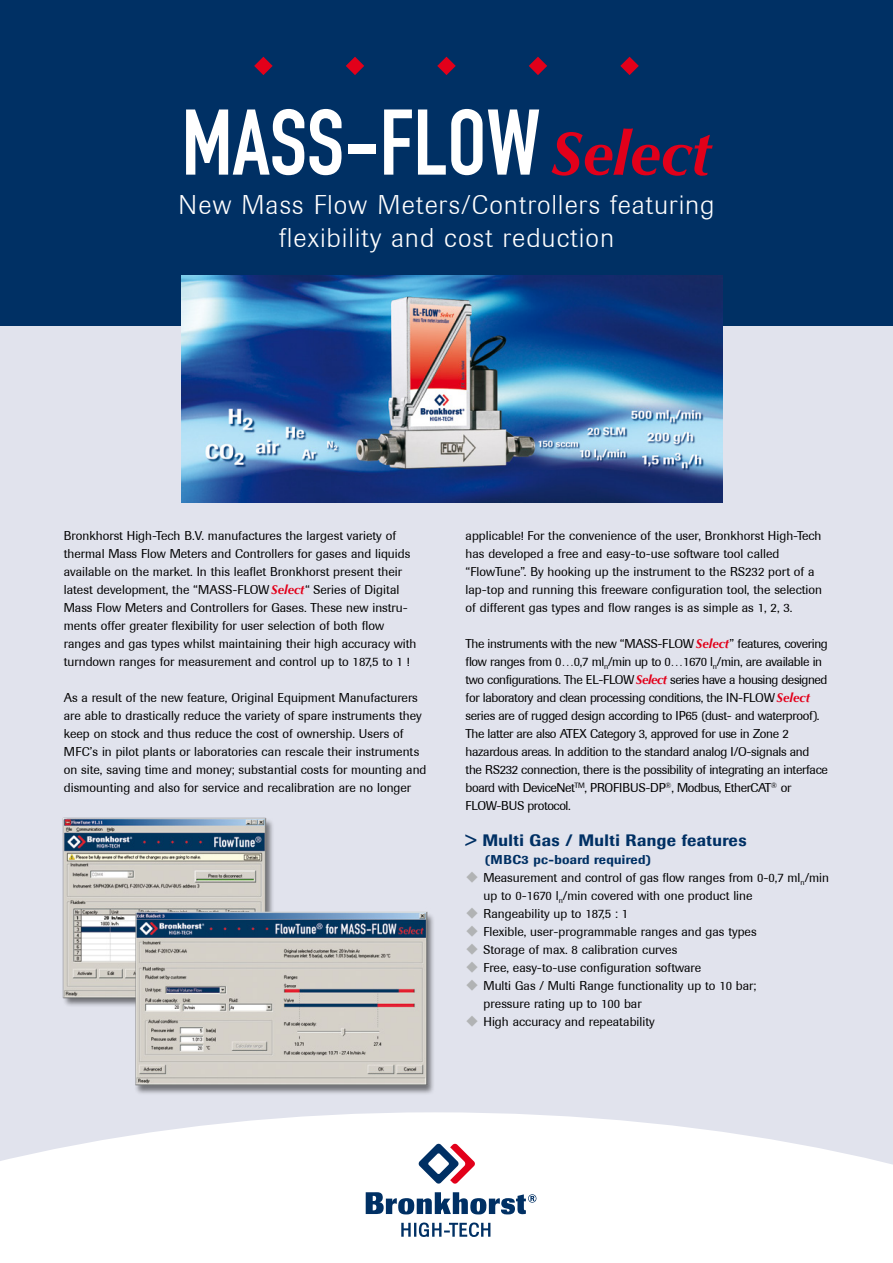
<style>
.page{position:relative;width:893px;height:1263px;background:#fff}
.page>*{position:absolute;margin:0;border:0;box-sizing:border-box;transform-origin:0 0}
.t1{font:91.5px "DIN Engschrift";color:#fff}
.t2{font:300 27px "Berthold Imago";letter-spacing:.05em;color:#fff}
.Alineakop{font:500 16.5px "Berthold Imago";letter-spacing:.025em;color:#003064}
.Plat{font:12.75px/18px "Berthold Imago";color:#000}
.Plat-2{font:12.75px/18px "Berthold Imago";letter-spacing:-.025em;color:#000}
.Alineakop-2{font:500 12.75px "Berthold Imago";letter-spacing:.025em;color:#003064}
.s1{font-family:"Optima LT Std";font-weight:700;font-style:italic;font-size:61.5px;color:#e2001a}
.s2{font-family:"Optima LT Std";font-weight:700;font-style:italic;color:#e2001a}
.s3{color:#b1b3b4}
</style>
<div class="page">
<div style="left:0;top:301px;width:893px;height:962px;background:#e1e3ed"></div>
<div style="left:0;top:0;width:893px;height:325px;background:#003064"></div>
<svg style="left:0;top:1112px;width:893px;height:151px;background:#fbfbfc"></svg>
<svg style="left:401px;top:1222px;width:89px;height:15px"></svg>
<svg style="left:418px;top:1143px;width:57px;height:41px;background:#b29db0"></svg>
<svg style="left:366px;top:1192px;width:170px;height:22px;background:#7a93ae"></svg>
<svg style="left:254px;top:57px;width:19px;height:18px"></svg>
<svg style="left:346px;top:57px;width:18px;height:18px"></svg>
<svg style="left:437px;top:57px;width:19px;height:18px"></svg>
<svg style="left:529px;top:57px;width:18px;height:18px"></svg>
<svg style="left:620px;top:57px;width:19px;height:18px"></svg>
<img style="left:62px;top:817px;width:211px;height:189px">
<img style="left:128px;top:903px;width:306px;height:191px">
<img style="left:181px;top:275px;width:541px;height:227px">
<p class="t1" style="left:182px;top:89px;width:531px">MASS-FLOW <span class="s1">Select</span></p>
<p class="t2" style="left:179px;top:190px;width:537px">New Mass Flow Meters/Controllers featuring</p>
<p class="t2" style="left:279px;top:223px;width:336px">flexibility and cost reduction</p>
<p class="Plat" style="left:64px;top:527px;width:354px">Bronkhorst High-Tech B.V. manufactures the largest variety of thermal Mass Flow Meters and Controllers for gases and liquids available on the market. In this leaflet Bronkhorst present their latest development, the “MASS-FLOW<span class="s2">Select</span>“ Series of Digital Mass Flow Meters and Controllers for Gases. These new instru&shy;ments offer greater flexibility for user selection of both flow ranges and gas types whilst maintaining their high accuracy with turndown ranges for measurement and control up to 187,5 to 1 !</p>
<p class="Plat" style="left:64px;top:689px;width:364px">As a result of the new feature, Original Equipment Manufacturers are able to drastically reduce the variety of spare instruments they keep on stock and thus reduce the cost of ownership. Users of MFC’s in pilot plants or laboratories can rescale their instruments on site, saving time and money; substantial costs for mounting and dismounting and also for service and recalibration are no longer</p>
<p class="Plat" style="left:466px;top:527px;width:358px">applicable! For the convenience of the user, Bronkhorst High-Tech has developed a free and easy-to-use software tool called “FlowTune”. By hooking up the instrument to the RS232 port of a lap-top and running this freeware configuration tool, the selection of different gas types and flow ranges is as simple as 1, 2, 3.</p>
<p class="Plat-2" style="left:466px;top:635px;width:364px">The instruments with the new “MASS-FLOW<span class="s2">Select</span>” features, covering flow ranges from 0…0,7 ml<sub>n</sub>/min up to 0…1670 l<sub>n</sub>/min, are available in two configurations. The EL-FLOW<span class="s2">Select</span> series have a housing designed for laboratory and clean processing conditions, the IN-FLOW<span class="s2">Select </span>series are of rugged design according to IP65 (dust- and waterproof).<br>The latter are also ATEX Category 3, approved for use in Zone 2 hazardous areas. In addition to the standard analog I/O-signals and the RS232 connection, there is the possibility of integrating an interface board with DeviceNet<sup>TM</sup>, PROFIBUS-DP<sup>®</sup>, Modbus, EtherCAT<sup>®</sup> or FLOW-BUS protocol.</p>
<p class="Alineakop" style="left:466px;top:830px;width:282px">&gt; Multi Gas / Multi Range features</p>
<p class="Alineakop-2" style="left:485px;top:852px;width:168px">(MBC3 pc-board required)</p>
<p class="Plat" style="left:483px;top:869px;width:347px;text-indent:-18px"><span class="s3">◆</span> Measurement and control of gas flow ranges from 0-0,7 ml<sub>n</sub>/min up to 0-1670 l<sub>n</sub>/min covered with one product line</p>
<p class="Plat" style="left:466px;top:905px;width:164px"><span class="s3">◆</span> Rangeability up to 187,5 : 1</p>
<p class="Plat" style="left:466px;top:923px;width:293px"><span class="s3">◆</span> Flexible, user-programmable ranges and gas types</p>
<p class="Plat" style="left:466px;top:941px;width:213px"><span class="s3">◆</span> Storage of max. 8 calibration curves</p>
<p class="Plat" style="left:466px;top:959px;width:237px"><span class="s3">◆</span> Free, easy-to-use configuration software</p>
<p class="Plat" style="left:483px;top:977px;width:274px;text-indent:-18px"><span class="s3">◆</span> Multi Gas / Multi Range functionality up to 10 bar; pressure rating up to 100 bar</p>
<p class="Plat" style="left:466px;top:1013px;width:191px"><span class="s3">◆</span> High accuracy and repeatability</p>
</div>
